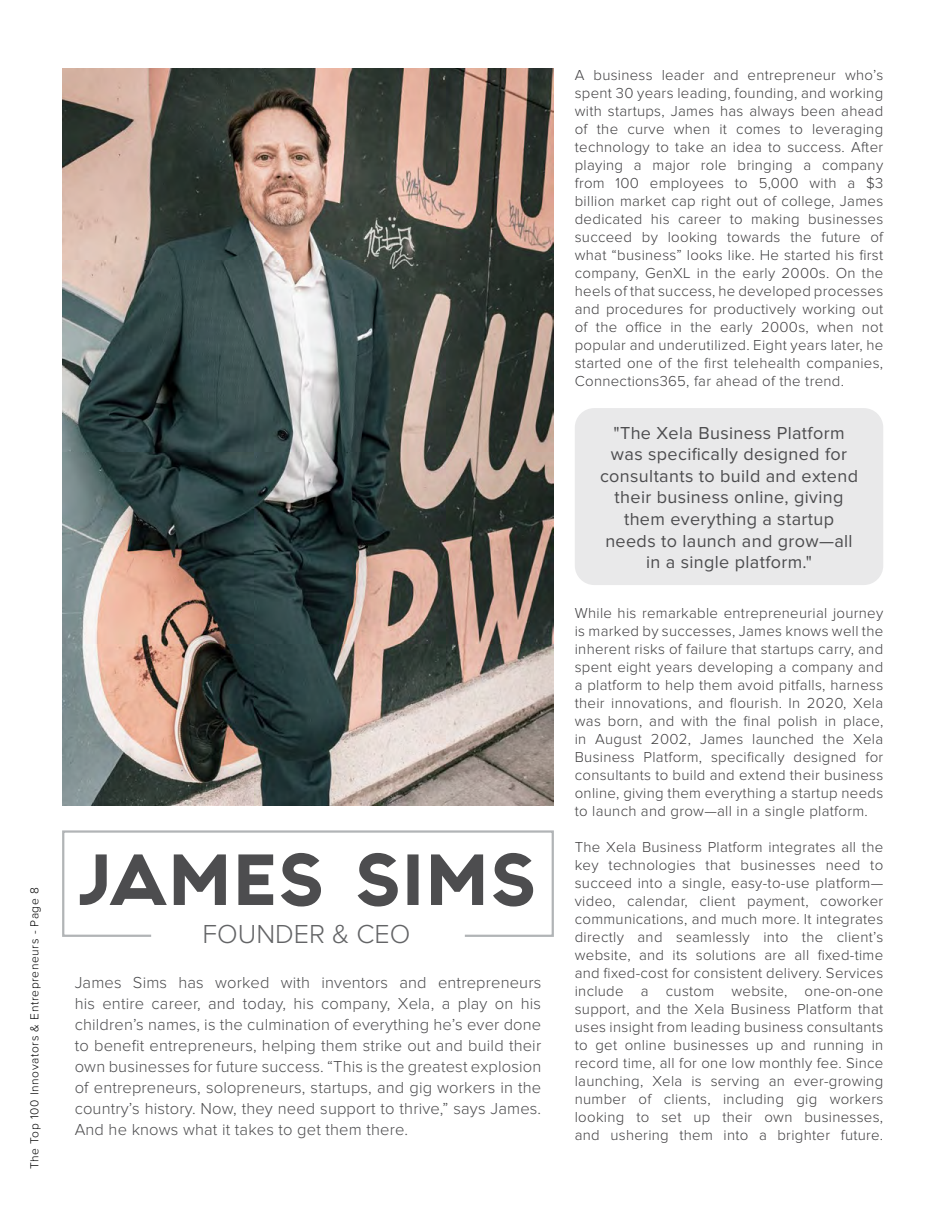
<style>
.page{position:relative;width:945px;height:1215px;background:#fff}
.page>*{position:absolute;margin:0;border:0;box-sizing:border-box;transform-origin:0 0}
.t1{font:300 27px "Proxima Nova";color:#636466}
.t2{font:18px/21.6px "Proxima Nova";letter-spacing:.02em;color:#4d4d4f;text-align:center}
.t3{font:300 16.5px/21px "Proxima Nova";letter-spacing:.01em;color:#4d4d4f;text-align:justify}
.t4{font:300 15px/18px "Proxima Nova";letter-spacing:.02em;color:#414042;text-align:justify}
.t5{font:300 12px "Proxima Nova";letter-spacing:.05em;color:#000}
</style>
<div class="page">
<div style="left:575px;top:408px;width:308px;height:177px;background:#e9e9ea;border-radius:19px"></div>
<svg style="left:62px;top:830px;width:492px;height:107px"></svg>
<img style="left:62px;top:68px;width:492px;height:737px">
<svg style="left:80px;top:853px;width:453px;height:54px"></svg>
<p class="t5" style="left:29px;top:1169px;width:283px;rotate:-90deg">The Top 100 Innovators &amp; Entrepreneurs - Page 8</p>
<h1 class="t1" style="left:203px;top:922px;width:209px">FOUNDER &amp; CEO</h1>
<p class="t3" style="left:75px;top:973px;width:468px">James Sims has worked with inventors and entrepreneurs his entire career, and today, his company, Xela, a play on his children’s names, is the culmination of everything he’s ever done to benefit entrepreneurs, helping them strike out and build their own businesses for future success. “This is the greatest explosion of entrepreneurs, solopreneurs, startups, and gig workers in the country’s history. Now, they need support to thrive,” says James.<br>And he knows what it takes to get them there.</p>
<p class="t4" style="left:575px;top:67px;width:310px">A business leader and entrepreneur who’s spent 30 years leading, founding, and working with startups, James has always been ahead of the curve when it comes to leveraging technology to take an idea to success. After playing a major role bringing a company from 100 employees to 5,000 with a $3 billion market cap right out of college, James dedicated his career to making businesses succeed by looking towards the future of what “business” looks like. He started his first company, GenXL in the early 2000s. On the heels of that success, he developed processes and procedures for productively working out of the office in the early 2000s, when not popular and underutilized. Eight years later, he started one of the first telehealth companies, Connections365, far ahead of the trend.</p>
<p class="t2" style="left:600px;top:423px;width:260px">"The Xela Business Platform was specifically designed for consultants to build and extend their business online, giving them everything a startup needs to launch and grow—all in a single platform."</p>
<p class="t4" style="left:575px;top:605px;width:310px">While his remarkable entrepreneurial journey is marked by successes, James knows well the inherent risks of failure that startups carry, and spent eight years developing a company and a platform to help them avoid pitfalls, harness their innovations, and flourish. In 2020, Xela was born, and with the final polish in place, in August 2002, James launched the Xela Business Platform, specifically designed for consultants to build and extend their business online, giving them everything a startup needs to launch and grow—all in a single platform.</p>
<p class="t4" style="left:575px;top:839px;width:310px">The Xela Business Platform integrates all the key technologies that businesses need to succeed into a single, easy-to-use platform— video, calendar, client payment, coworker communications, and much more. It integrates directly and seamlessly into the client’s website, and its solutions are all fixed-time and fixed-cost for consistent delivery. Services include a custom website, one-on-one support, and the Xela Business Platform that uses insight from leading business consultants to get online businesses up and running in record time, all for one low monthly fee. Since launching, Xela is serving an ever-growing number of clients, including gig workers looking to set up their own businesses, and ushering them into a brighter future.</p>
</div>
